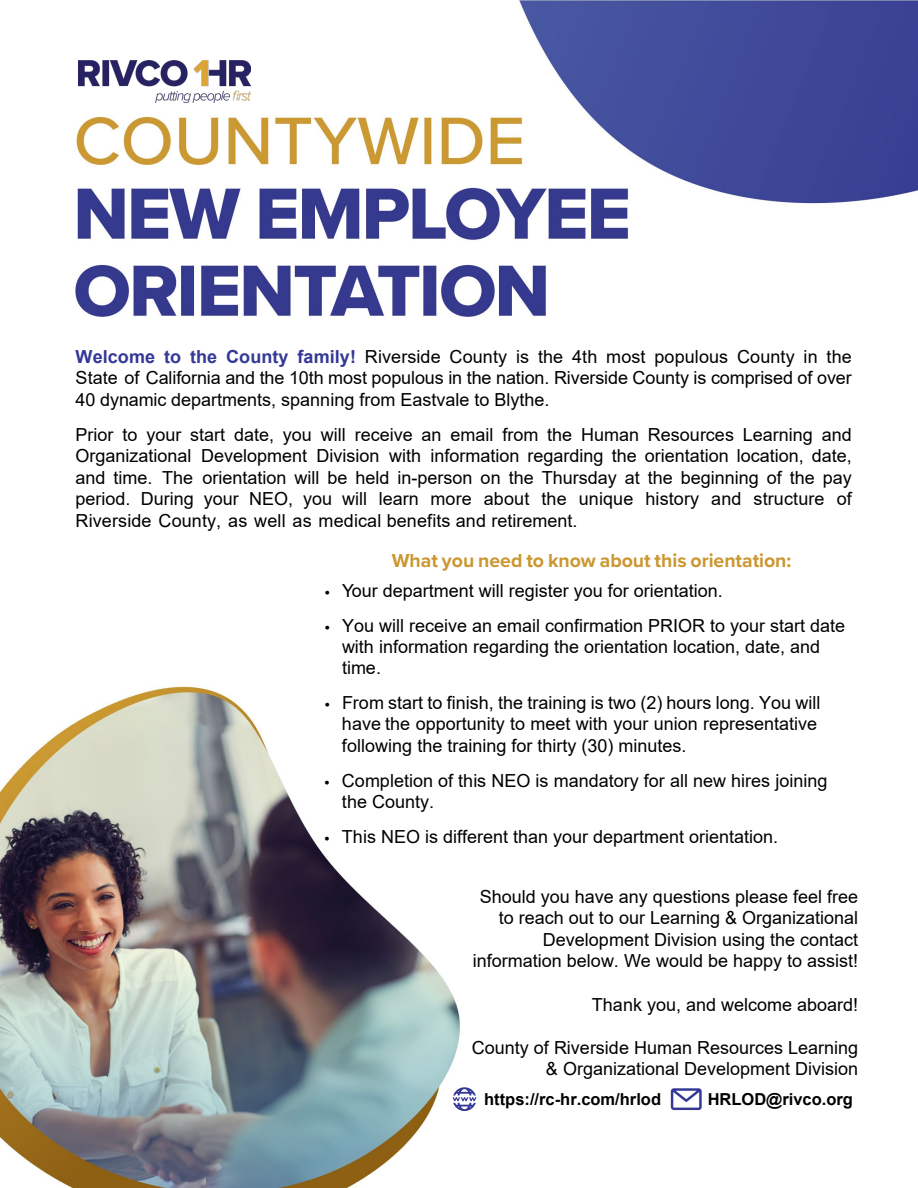
<style>
.page{position:relative;width:918px;height:1188px;background:#fff}
.page>*{position:absolute;margin:0;border:0;box-sizing:border-box;transform-origin:0 0}
.t1{font:700 19.5px "Proxima Nova";color:#cb9731}
.t2{font:18px/21.6px "Arial";color:#000}
.t3{font:700 16.5px "Arial";color:#000}
.s1{font-weight:700;color:#343896}
.s2{font-family:"Proxima Nova"}
</style>
<div class="page">
<img style="left:0;top:0;width:918px;height:1188px">
<img style="left:79px;top:60px;width:172px;height:43px">
<svg style="left:671px;top:1088px;width:31px;height:22px"></svg>
<svg style="left:453px;top:1087px;width:23px;height:24px"></svg>
<p class="t2" style="left:76px;top:346px;width:778px;text-align:justify"><span class="s1">Welcome to the County family!</span> Riverside County is the 4th most populous County in the State of California and the 10th most populous in the nation. Riverside County is comprised of over 40 dynamic departments, spanning from Eastvale to Blythe.</p>
<p class="t2" style="left:76px;top:423px;width:778px;text-align:justify">Prior to your start date, you will receive an email from the Human Resources Learning and Organizational Development Division with information regarding the orientation location, date, and time. The orientation will be held in-person on the Thursday at the beginning of the pay period. During your NEO, you will learn more about the unique history and structure of Riverside County, as well as medical benefits and retirement.</p>
<p class="t1" style="left:392px;top:546px;width:401px">What you need to know about this orientation:</p>
<p class="t2" style="left:324px;top:580px;width:400px"><span class="s2">•</span> Your department will register you for orientation.</p>
<p class="t2" style="left:342px;top:615px;width:505px;line-height:20.9px;text-indent:-18px"><span class="s2">•</span> You will receive an email confirmation PRIOR to your start date with information regarding the orientation location, date, and time.</p>
<p class="t2" style="left:342px;top:692px;width:480px;text-indent:-18px"><span class="s2">•</span> From start to finish, the training is two (2) hours long. You will have the opportunity to meet with your union representative following the training for thirty (30) minutes.</p>
<p class="t2" style="left:342px;top:770px;width:487px;line-height:20.9px;text-indent:-18px"><span class="s2">•</span> Completion of this NEO is mandatory for all new hires joining the County.</p>
<p class="t2" style="left:324px;top:825px;width:456px"><span class="s2">•</span> This NEO is different than your department orientation.</p>
<p class="t2" style="left:473px;top:885px;width:387px;text-align:right">Should you have any questions please feel free to reach out to our Learning &amp; Organizational Development Division using the contact information below. We would be happy to assist!</p>
<p class="t2" style="left:592px;top:993px;width:268px">Thank you, and welcome aboard!</p>
<p class="t2" style="left:472px;top:1037px;width:388px;line-height:20.9px;text-align:right">County of Riverside Human Resources Learning &amp; Organizational Development Division</p>
<p class="t3" style="left:484px;top:1087px;width:178px">https://rc-hr.com/hrlod</p>
<p class="t3" style="left:708px;top:1087px;width:147px">HRLOD@rivco.org</p>
</div>
